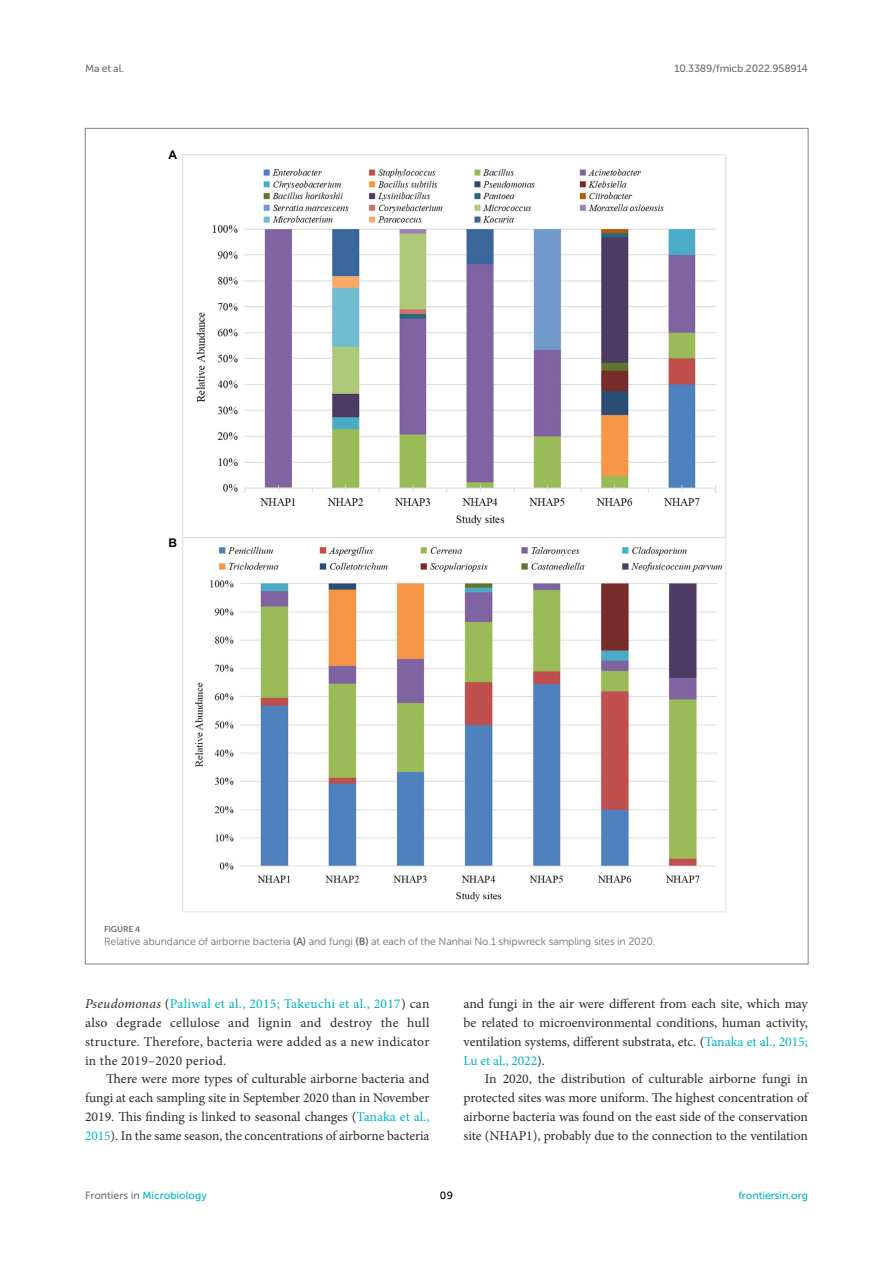
<style>
.page{position:relative;width:893px;height:1263px;background:#fff}
.page>*{position:absolute;margin:0;border:0;box-sizing:border-box;transform-origin:0 0}
.TEXT{font:13.5px/18.8px "Minion Pro";letter-spacing:-.005em;color:#2b2b2a;text-align:justify}
.t1{font:700 12px "Arial";color:#000}
.FIG_LEG{font:10.5px "Museo Sans 300";letter-spacing:-.01em;color:#706f70}
.t2{font:10.5px "Museo Sans 500";color:#00b4c4}
.t3{font:10.5px "Museo Sans 500";letter-spacing:-.015em;color:#706f70}
.t4{font:10.5px "Museo Sans 500";color:#000}
.FIG_HD{font:8.25px "Museo Sans 700";letter-spacing:-.01em;color:#706f70}
.s1{font-family:"Museo Sans 700"}
.s2{font-style:italic}
.s3{color:#00b4c4}
.s4{color:#706f70}
</style>
<div class="page">
<img style="left:182px;top:154px;width:545px;height:759px">
<p class="t3" style="left:85px;top:63px;width:40px">Ma et al.</p>
<p class="t3" style="left:674px;top:63px;width:135px">10.3389/fmicb.2022.958914</p>
<p class="t1" style="left:169px;top:146px;width:10px">A</p>
<p class="t1" style="left:169px;top:534px;width:10px">B</p>
<p class="FIG_HD" style="left:104px;top:924px;width:37px">FIGURE 4</p>
<p class="FIG_LEG" style="left:104px;top:936px;width:553px">Relative abundance of airborne bacteria <span class="s1">(A)</span> and fungi <span class="s1">(B)</span> at each of the Nanhai No.1 shipwreck sampling sites in 2020.</p>
<p class="TEXT" style="left:85px;top:995px;width:346px"><span class="s2">Pseudomonas</span> (<span class="s3">Paliwal et al., 2015; Takeuchi et al., 2017</span>) can also degrade cellulose and lignin and destroy the hull structure. Therefore, bacteria were added as a new indicator in the 2019–2020 period.</p>
<p class="TEXT" style="left:85px;top:1070px;width:346px;text-indent:21px">There were more types of culturable airborne bacteria and fungi at each sampling site in September 2020 than in November 2019. This finding is linked to seasonal changes (<span class="s3">Tanaka et al., 2015</span>). In the same season, the concentrations of airborne bacteria</p>
<p class="TEXT" style="left:463px;top:995px;width:346px">and fungi in the air were different from each site, which may be related to microenvironmental conditions, human activity, ventilation systems, different substrata, etc. (<span class="s3">Tanaka et al., 2015; Lu et al., 2022</span>).</p>
<p class="TEXT" style="left:463px;top:1070px;width:346px;text-indent:21px">In 2020, the distribution of culturable airborne fungi in protected sites was more uniform. The highest concentration of airborne bacteria was found on the east side of the conservation site (NHAP1), probably due to the connection to the ventilation</p>
<p class="t2" style="left:85px;top:1190px;width:123px"><span class="s4">Frontiers in</span> Microbiology</p>
<p class="t4" style="left:440px;top:1190px;width:15px">09</p>
<p class="t2" style="left:738px;top:1190px;width:71px">frontiersin.org</p>
</div>
